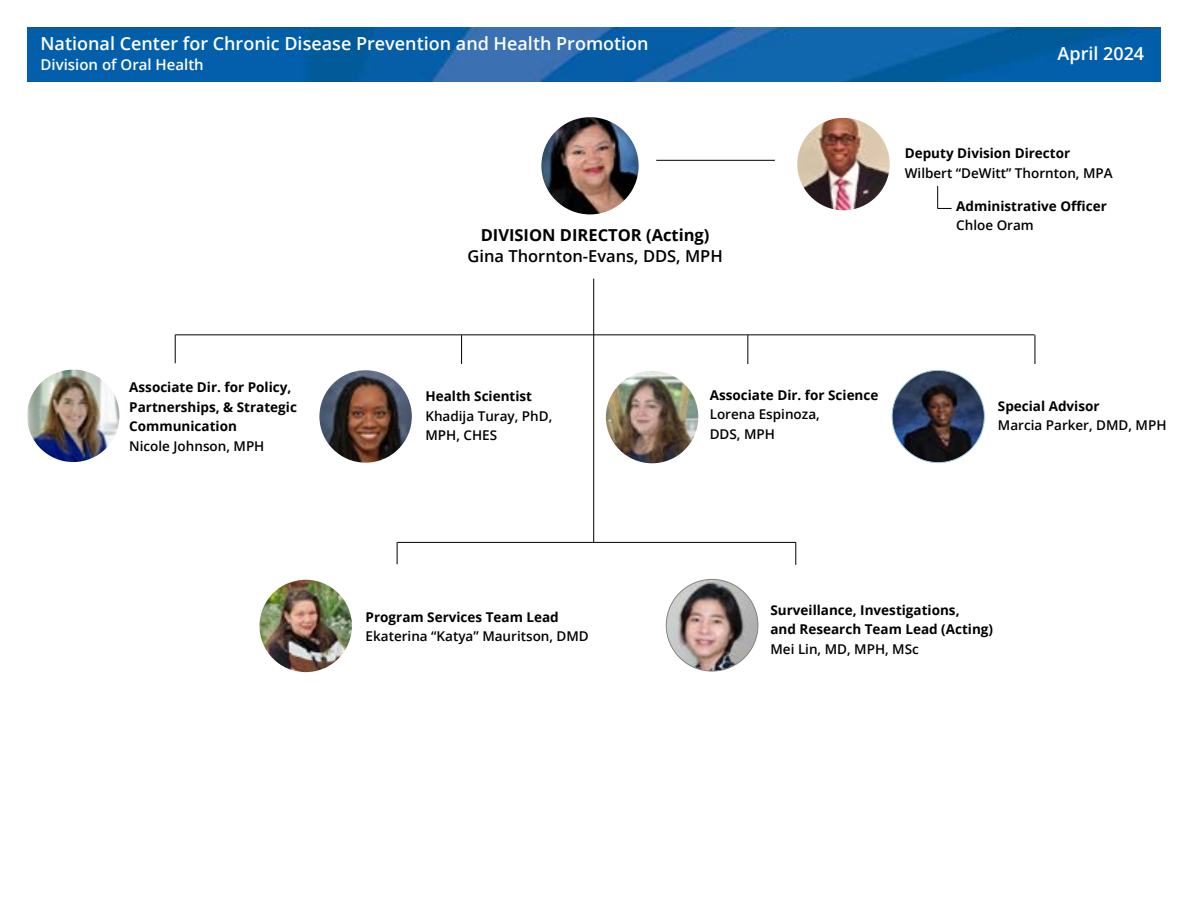
<style>
.page{position:relative;width:1188px;height:918px;background:#fff}
.page>*{position:absolute;margin:0;border:0;box-sizing:border-box;transform-origin:0 0}
.t1{font:600 18px "Open Sans";color:#fff}
.t2{font:600 16.5px "Open Sans";color:#000}
.t3{font:700 16.5px "Open Sans";color:#000}
.t4{font:600 15px "Open Sans";color:#fff}
.t5{font:700 13.5px/19.5px "Open Sans";color:#000}
.t6{font:600 13.5px/19.5px "Open Sans";color:#000}
</style>
<div class="page">
<hr style="left:656px;top:160px;width:119px;height:1px;background:#000">
<svg style="left:937px;top:186px;width:15px;height:23px"></svg>
<img style="left:27px;top:27px;width:1134px;height:55px">
<img style="left:541px;top:117px;width:98px;height:97px;border-radius:49px">
<img style="left:797px;top:118px;width:93px;height:92px;border-radius:46px">
<hr style="left:176px;top:335px;width:859px;height:1px;background:#000">
<img style="left:27px;top:370px;width:92px;height:92px;border-radius:46px">
<svg style="left:461px;top:335px;width:1px;height:29px"></svg>
<img style="left:606px;top:371px;width:92px;height:92px;border-radius:46px">
<hr style="left:593px;top:279px;width:1px;height:263px;background:#000">
<hr style="left:397px;top:542px;width:399px;height:1px;background:#000">
<img style="left:666px;top:579px;width:92px;height:92px;border-radius:46px">
<svg style="left:795px;top:543px;width:1px;height:22px"></svg>
<img style="left:892px;top:370px;width:92px;height:93px;border-radius:46px">
<svg style="left:397px;top:542px;width:1px;height:22px"></svg>
<svg style="left:1035px;top:335px;width:1px;height:29px"></svg>
<img style="left:260px;top:580px;width:92px;height:92px;border-radius:46px">
<img style="left:319px;top:370px;width:93px;height:93px;border-radius:46px">
<svg style="left:175px;top:335px;width:1px;height:28px"></svg>
<svg style="left:748px;top:335px;width:1px;height:29px"></svg>
<h1 class="t1" style="left:41px;top:31px;width:610px">National Center for Chronic Disease Prevention and Health Promotion</h1>
<p class="t4" style="left:41px;top:54px;width:165px">Division of Oral Health</p>
<p class="t3" style="left:481px;top:223px;width:230px">DIVISION DIRECTOR (Acting)</p>
<p class="t2" style="left:467px;top:245px;width:257px">Gina Thornton-Evans, DDS, MPH</p>
<p class="t1" style="left:1058px;top:41px;width:88px">April 2024</p>
<p class="t5" style="left:905px;top:143px;width:167px">Deputy Division Director</p>
<p class="t6" style="left:905px;top:163px;width:209px">Wilbert “DeWitt” Thornton, MPA</p>
<p class="t5" style="left:956px;top:196px;width:152px">Administrative Officer</p>
<p class="t6" style="left:956px;top:215px;width:79px">Chloe Oram</p>
<p class="t5" style="left:129px;top:377px;width:169px">Associate Dir. for Policy,<br>Partnerships, &amp; Strategic<br>Communication</p>
<p class="t6" style="left:129px;top:436px;width:137px">Nicole Johnson, MPH</p>
<p class="t5" style="left:425px;top:386px;width:108px">Health Scientist</p>
<p class="t6" style="left:425px;top:406px;width:128px">Khadija Turay, PhD,<br>MPH, CHES</p>
<p class="t5" style="left:710px;top:385px;width:170px">Associate Dir. for Science</p>
<p class="t6" style="left:710px;top:404px;width:112px">Lorena Espinoza,<br>DDS, MPH</p>
<p class="t5" style="left:998px;top:396px;width:103px">Special Advisor</p>
<p class="t6" style="left:998px;top:415px;width:170px">Marcia Parker, DMD, MPH</p>
<p class="t5" style="left:366px;top:607px;width:195px">Program Services Team Lead</p>
<p class="t6" style="left:366px;top:626px;width:225px">Ekaterina “Katya” Mauritson, DMD</p>
<p class="t5" style="left:770px;top:600px;width:224px">Surveillance, Investigations,<br>and Research Team Lead (Acting)</p>
<p class="t6" style="left:770px;top:639px;width:150px">Mei Lin, MD, MPH, MSc</p>
</div>
